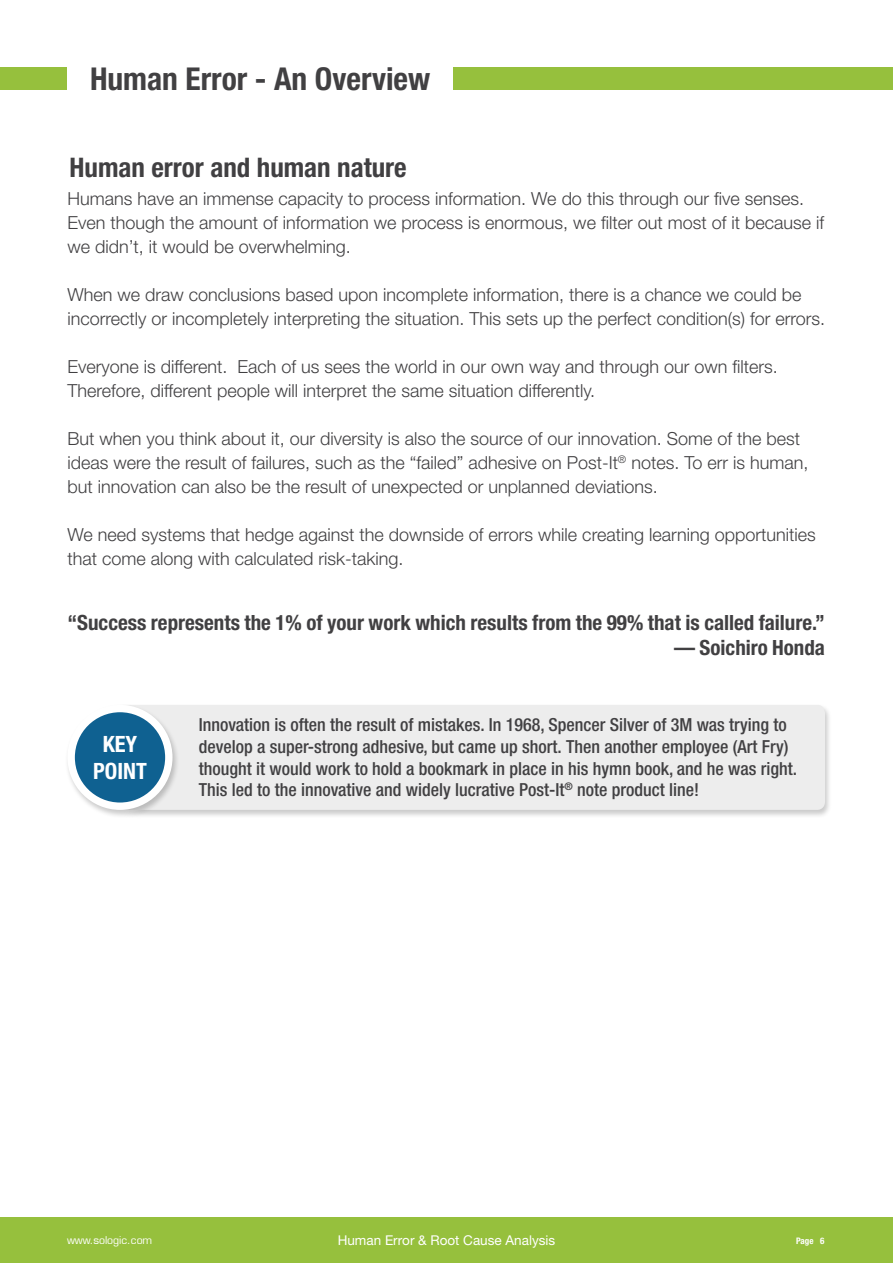
<style>
.page{position:relative;width:893px;height:1263px;background:#fff}
.page>*{position:absolute;margin:0;border:0;box-sizing:border-box;transform-origin:0 0}
.t1{font:700 condensed 31.5px "Helvetica Neue LT Pro";color:#414042}
.t2{font:700 condensed 27px "Helvetica Neue LT Pro";color:#414042}
.t3{font:700 condensed 22.5px "Helvetica Neue LT Pro";color:#fff}
.Paragraph_Style_1{font:700 condensed 21px "Helvetica Neue LT Pro";color:#414042}
.t4{font:300 18px/24px "Helvetica Neue LT Pro";color:#414042}
.t5{font:500 condensed 18px/21.6px "Helvetica Neue LT Pro";color:#414042}
.t6{font:13.5px "Helvetica Neue LT Pro";color:#fff}
.t7{font:10.5px "Eurostile LT";color:#fff}
.t8{font:700 condensed 9px "Helvetica Neue LT Pro";color:#fff}
</style>
<div class="page">
<div style="left:0;top:68px;width:893px;height:22px;background:#96c03d"></div>
<div style="left:0;top:1218px;width:893px;height:45px;background:#96c03d"></div>
<div style="left:68px;top:68px;width:385px;height:22px;background:#fff"></div>
<div style="left:119px;top:704px;width:713px;height:115px;background:#000;opacity:.21"></div>
<div style="left:180px;top:705px;width:645px;height:105px;background:#ededed"></div>
<div style="left:65px;top:704px;width:115px;height:115px;background:#000;opacity:.21"></div>
<svg style="left:68px;top:705px;width:104px;height:105px"></svg>
<p class="t1" style="left:90px;top:59px;width:342px">Human Error - An Overview</p>
<p class="t2" style="left:69px;top:151px;width:339px">Human error and human nature</p>
<p class="t4" style="left:68px;top:186px;width:758px">Humans have an immense capacity to process information. We do this through our five senses.<br>Even though the amount of information we process is enormous, we filter out most of it because if we didn’t, it would be overwhelming.</p>
<p class="t4" style="left:68px;top:282px;width:759px">When we draw conclusions based upon incomplete information, there is a chance we could be incorrectly or incompletely interpreting the situation. This sets up the perfect condition(s) for errors.</p>
<p class="t4" style="left:68px;top:354px;width:712px">Everyone is different. Each of us sees the world in our own way and through our own fi lters.<br>Therefore, different people will interpret the same situation differently.</p>
<p class="t4" style="left:68px;top:426px;width:742px">But when you think about it, our diversity is also the source of our innovation. Some of the best ideas were the result of failures, such as the “failed” adhesive on Post-It<sup>®</sup> notes. To err is human, but innovation can also be the result of unexpected or unplanned deviations.</p>
<p class="t4" style="left:68px;top:522px;width:750px">We need systems that hedge against the downside of errors while creating learning opportunities that come along with calculated risk-taking.</p>
<p class="Paragraph_Style_1" style="left:68px;top:609px;width:759px">“Success represents the 1% of your work which results from the 99% that is called failure.”</p>
<p class="Paragraph_Style_1" style="left:674px;top:635px;width:152px">— Soichiro Honda</p>
<p class="t3" style="left:103px;top:730px;width:36px">KEY</p>
<p class="t3" style="left:93px;top:757px;width:55px">POINT</p>
<p class="t5" style="left:199px;top:714px;width:599px">Innovation is often the result of mistakes. In 1968, Spencer Silver of 3M was trying to develop a super-strong adhesive, but came up short. Then another employee (Art Fry) thought it would work to hold a bookmark in place in his hymn book, and he was right.<br>This led to the innovative and widely lucrative Post-It<sup>®</sup> note product line!</p>
<p class="t7" style="left:67px;top:1234px;width:87px">www.sologic.com</p>
<p class="t6" style="left:338px;top:1232px;width:219px">Human Error &amp; Root Cause Analysis</p>
<p class="t8" style="left:796px;top:1235px;width:30px">Page 6</p>
</div>
